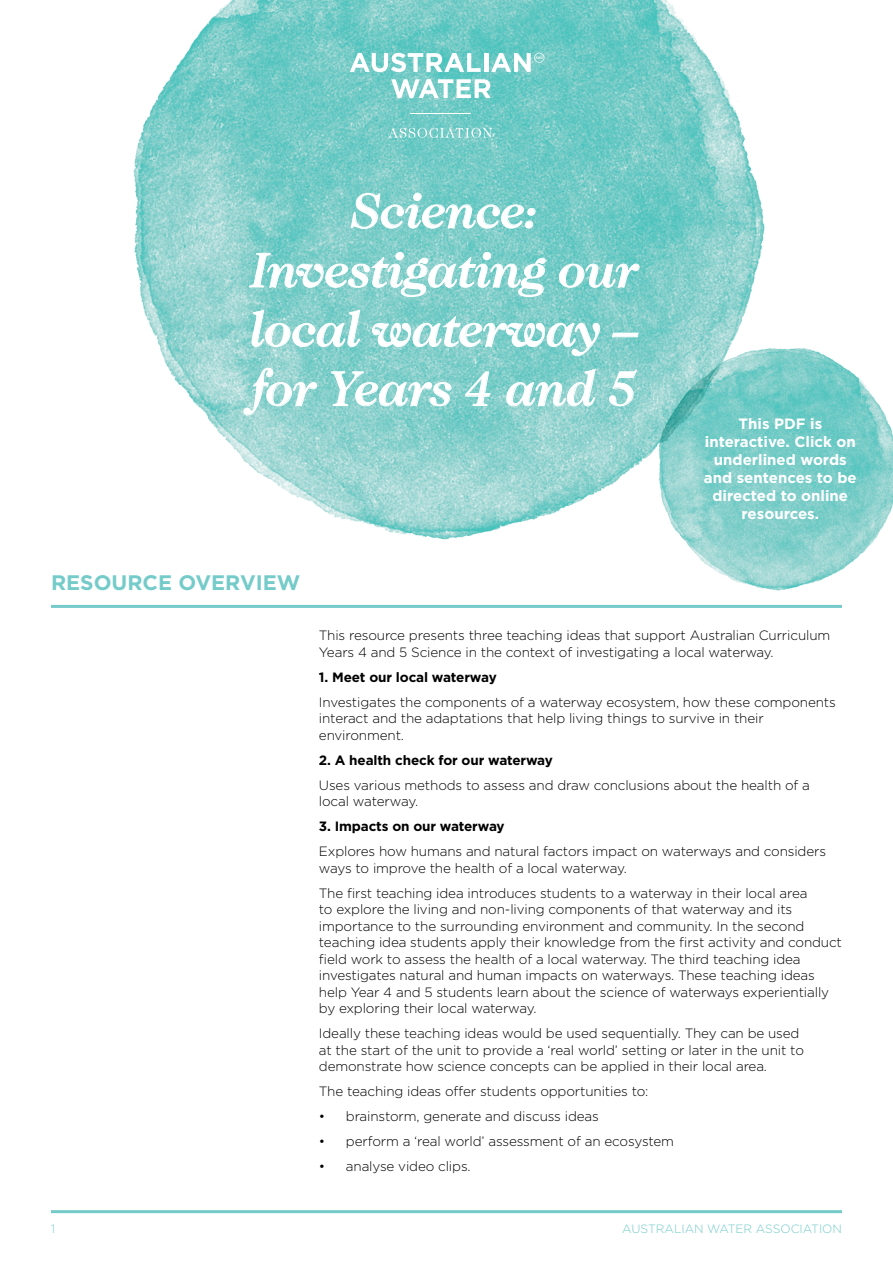
<style>
.page{position:relative;width:893px;height:1263px;background:#fff}
.page>*{position:absolute;margin:0;border:0;box-sizing:border-box;transform-origin:0 0}
.t1{font:italic 500 49.35px/59.2px "Caslon 224 Std";letter-spacing:-.005em;color:#fff;text-align:center}
.t2{font:700 21px "Gotham";color:#74cbc9}
.t3{font:700 15px/18px "Gotham";color:#fff;text-align:center}
.t4{font:300 13.5px/16.5px "Gotham";letter-spacing:-.01em;color:#000}
.t5{font:700 13.5px "Gotham";letter-spacing:-.01em;color:#000}
.t6{font:300 12px "Gotham";color:#74cbc9}
</style>
<div class="page">
<hr style="left:51px;top:1210px;width:791px;height:3px;background:#74cbc9">
<img style="left:133px;top:0;width:632px;height:540px">
<svg style="left:351px;top:193px;width:184px;height:36px;background:#8cd3d0"></svg>
<svg style="left:249px;top:252px;width:297px;height:45px;background:#92d5d1"></svg>
<svg style="left:559px;top:264px;width:81px;height:24px;background:#90d5d2"></svg>
<svg style="left:252px;top:309px;width:108px;height:38px;background:#96d6d3"></svg>
<svg style="left:372px;top:316px;width:228px;height:40px;background:#91d5d1"></svg>
<svg style="left:612px;top:333px;width:27px;height:4px"></svg>
<svg style="left:243px;top:368px;width:74px;height:48px;background:#9cd7d4"></svg>
<svg style="left:331px;top:371px;width:121px;height:36px;background:#98d6d3"></svg>
<svg style="left:465px;top:371px;width:26px;height:35px"></svg>
<svg style="left:506px;top:369px;width:90px;height:38px;background:#98d7d3"></svg>
<svg style="left:609px;top:370px;width:28px;height:36px"></svg>
<svg style="left:350px;top:53px;width:131px;height:19px"></svg>
<hr style="left:484px;top:53px;width:4px;height:19px;background:#fff">
<svg style="left:491px;top:53px;width:53px;height:19px"></svg>
<svg style="left:391px;top:79px;width:100px;height:19px"></svg>
<svg style="left:388px;top:128px;width:104px;height:10px"></svg>
<hr style="left:410px;top:113px;width:61px;height:1px;background:#fff">
<hr style="left:51px;top:605px;width:791px;height:3px;background:#74cbc9">
<img style="left:642px;top:329px;width:251px;height:279px">
<h1 class="t1" style="left:248px;top:181px;width:390px">Science:<br>Investigating our local waterway – for Years 4 and 5</h1>
<h2 class="t2" style="left:51px;top:568px;width:251px">RESOURCE OVERVIEW</h2>
<p class="t3" style="left:704px;top:415px;width:154px">This PDF is interactive. Click on underlined words and sentences to be directed to online resources.</p>
<p class="t4" style="left:319px;top:627px;width:513px">This resource presents three teaching ideas that support Australian Curriculum<br>Years 4 and 5 Science in the context of investigating a local waterway.</p>
<p class="t5" style="left:319px;top:668px;width:179px">1. Meet our local waterway</p>
<p class="t4" style="left:319px;top:693px;width:518px">Investigates the components of a waterway ecosystem, how these components interact and the adaptations that help living things to survive in their environment.</p>
<p class="t5" style="left:319px;top:751px;width:236px">2. A health check for our waterway</p>
<p class="t4" style="left:319px;top:776px;width:493px">Uses various methods to assess and draw conclusions about the health of a local waterway.</p>
<p class="t5" style="left:319px;top:817px;width:187px">3. Impacts on our waterway</p>
<p class="t4" style="left:319px;top:843px;width:509px">Explores how humans and natural factors impact on waterways and considers ways to improve the health of a local waterway.</p>
<p class="t4" style="left:319px;top:884px;width:525px">The first teaching idea introduces students to a waterway in their local area<br>to explore the living and non-living components of that waterway and its importance to the surrounding environment and community. In the second teaching idea students apply their knowledge from the first activity and conduct field work to assess the health of a local waterway. The third teaching idea investigates natural and human impacts on waterways. These teaching ideas help Year 4 and 5 students learn about the science of waterways experientially by exploring their local waterway.</p>
<p class="t4" style="left:319px;top:1025px;width:487px">Ideally these teaching ideas would be used sequentially. They can be used at the start of the unit to provide a ‘real world’ setting or later in the unit to demonstrate how science concepts can be applied in their local area.</p>
<p class="t4" style="left:319px;top:1083px;width:331px">The teaching ideas offer students opportunities to:</p>
<p class="t4" style="left:319px;top:1108px;width:281px">• brainstorm, generate and discuss ideas</p>
<p class="t4" style="left:319px;top:1133px;width:357px">• perform a ‘real world’ assessment of an ecosystem</p>
<p class="t4" style="left:319px;top:1158px;width:153px">• analyse video clips.</p>
<p class="t6" style="left:51px;top:1221px;width:6px">1</p>
<p class="t6" style="left:622px;top:1221px;width:221px">AUSTRALIAN WATER ASSOCIATION</p>
</div>
